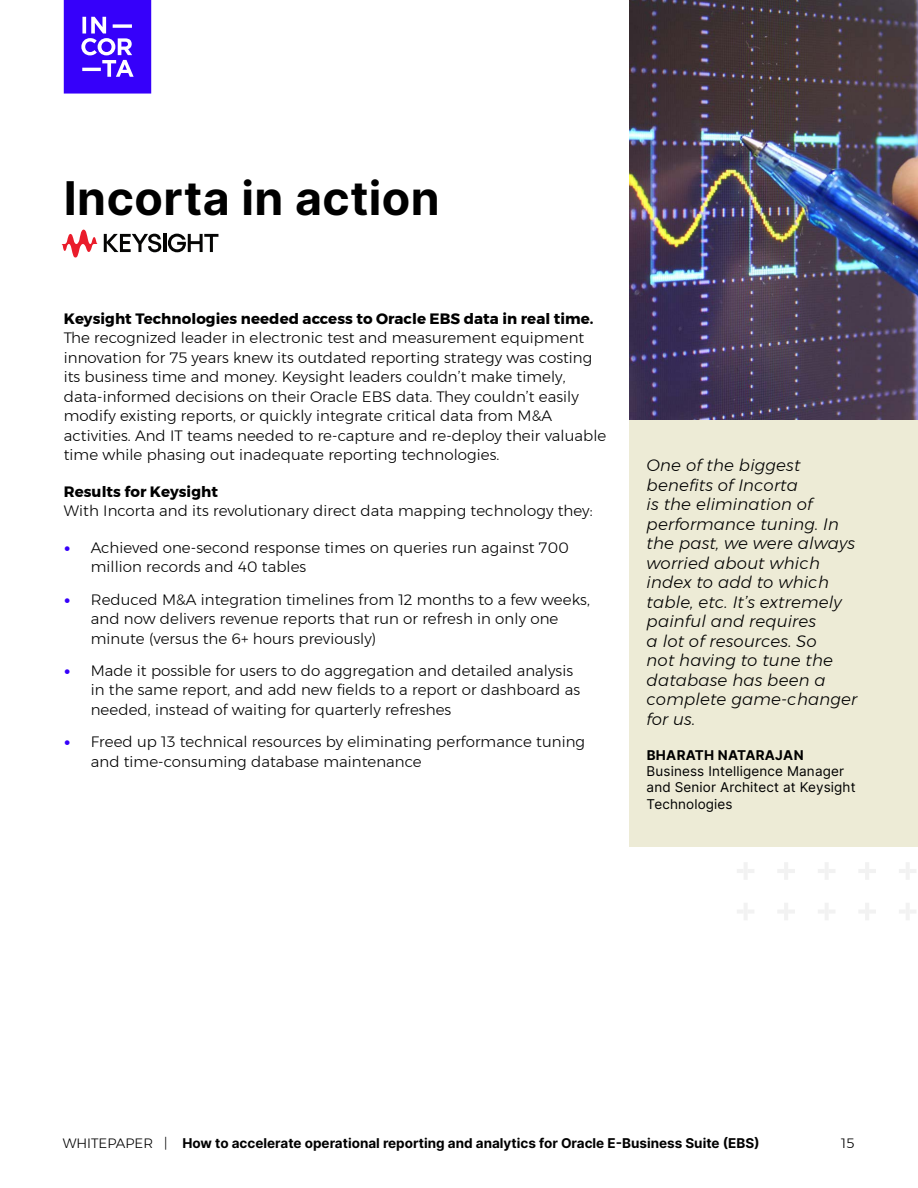
<style>
.page{position:relative;width:918px;height:1188px;background:#fff}
.page>*{position:absolute;margin:0;border:0;box-sizing:border-box;transform-origin:0 0}
.t1{font:700 46.5px "Inter";letter-spacing:.01em;color:#000}
.Body{font:italic 300 16.5px/19.5px "Montserrat";letter-spacing:.01em;color:#000}
.Body-2{font:300 15px/19.5px "Montserrat";letter-spacing:.005em;color:#000}
.t2{font:700 13.5px "Inter";color:#000}
.Body-3{font:13.5px/16.2px "Inter";letter-spacing:.01em;color:#000}
.t3{font:300 13.5px "Montserrat";color:#000}
.s1{font-weight:700}
.s2{font-family:"Inter";font-weight:700;color:#3600fa}
.s3{font-family:"Montserrat";font-weight:300}
</style>
<div class="page">
<svg style="left:64px;top:0;width:87px;height:94px;background:#5021fa"></svg>
<svg style="left:737px;top:862px;width:17px;height:18px"></svg>
<svg style="left:778px;top:862px;width:17px;height:18px"></svg>
<svg style="left:818px;top:862px;width:17px;height:18px"></svg>
<svg style="left:859px;top:862px;width:17px;height:18px"></svg>
<svg style="left:899px;top:862px;width:17px;height:18px"></svg>
<svg style="left:737px;top:903px;width:17px;height:17px"></svg>
<svg style="left:778px;top:903px;width:17px;height:17px"></svg>
<svg style="left:818px;top:903px;width:17px;height:17px"></svg>
<svg style="left:859px;top:903px;width:17px;height:17px"></svg>
<svg style="left:899px;top:903px;width:17px;height:17px"></svg>
<div style="left:629px;top:0;width:289px;height:847px;background:#edebd6"></div>
<img style="left:629px;top:0;width:289px;height:419px">
<svg style="left:61px;top:230px;width:37px;height:28px"></svg>
<svg style="left:104px;top:234px;width:57px;height:18px"></svg>
<hr style="left:163px;top:234px;width:3px;height:18px;background:#050504">
<svg style="left:168px;top:234px;width:50px;height:18px"></svg>
<h1 class="t1" style="left:64px;top:164px;width:378px">Incorta in action</h1>
<p class="Body-2" style="left:64px;top:309px;width:544px"><span class="s1">Keysight Technologies needed access to Oracle EBS data in real time.<br></span>The recognized leader in electronic test and measurement equipment innovation for 75 years knew its outdated reporting strategy was costing its business time and money. Keysight leaders couldn’t make timely, data-informed decisions on their Oracle EBS data. They couldn’t easily modify existing reports, or quickly integrate critical data from M&amp;A activities. And IT teams needed to re-capture and re-deploy their valuable time while phasing out inadequate reporting technologies.</p>
<p class="Body-2" style="left:64px;top:482px;width:530px"><span class="s1">Results for Keysight<br></span>With Incorta and its revolutionary direct data mapping technology they:</p>
<p class="Body-2" style="left:91px;top:538px;width:480px;text-indent:-27px"><span class="s2">•</span> Achieved one-second response times on queries run against 700 million records and 40 tables</p>
<p class="Body-2" style="left:91px;top:589px;width:501px;text-indent:-27px"><span class="s2">•</span> Reduced M&amp;A integration timelines from 12 months to a few weeks, and now delivers revenue reports that run or refresh in only one minute (versus the 6+ hours previously)</p>
<p class="Body-2" style="left:91px;top:661px;width:491px;text-indent:-27px"><span class="s2">•</span> Made it possible for users to do aggregation and detailed analysis in the same report, and add new fields to a report or dashboard as needed, instead of waiting for quarterly refreshes</p>
<p class="Body-2" style="left:91px;top:732px;width:496px;text-indent:-27px"><span class="s2">•</span> Freed up 13 technical resources by eliminating performance tuning and time-consuming database maintenance</p>
<p class="Body" style="left:647px;top:456px;width:212px">One of the biggest benefits of Incorta<br>is the elimination of performance tuning. In the past, we were always worried about which index to add to which table, etc. It’s extremely painful and requires<br>a lot of resources. So<br>not having to tune the database has been a complete game-changer for us.</p>
<p class="Body-3" style="left:647px;top:747px;width:210px"><span class="s1">BHARATH NATARAJAN<br></span>Business Intelligence Manager and Senior Architect at Keysight<br>Technologies</p>
<p class="t2" style="left:63px;top:1134px;width:699px"><span class="s3">WHITEPAPER |</span> How to accelerate operational reporting and analytics for Oracle E-Business Suite (EBS)</p>
<p class="t3" style="left:841px;top:1133px;width:15px">15</p>
</div>
